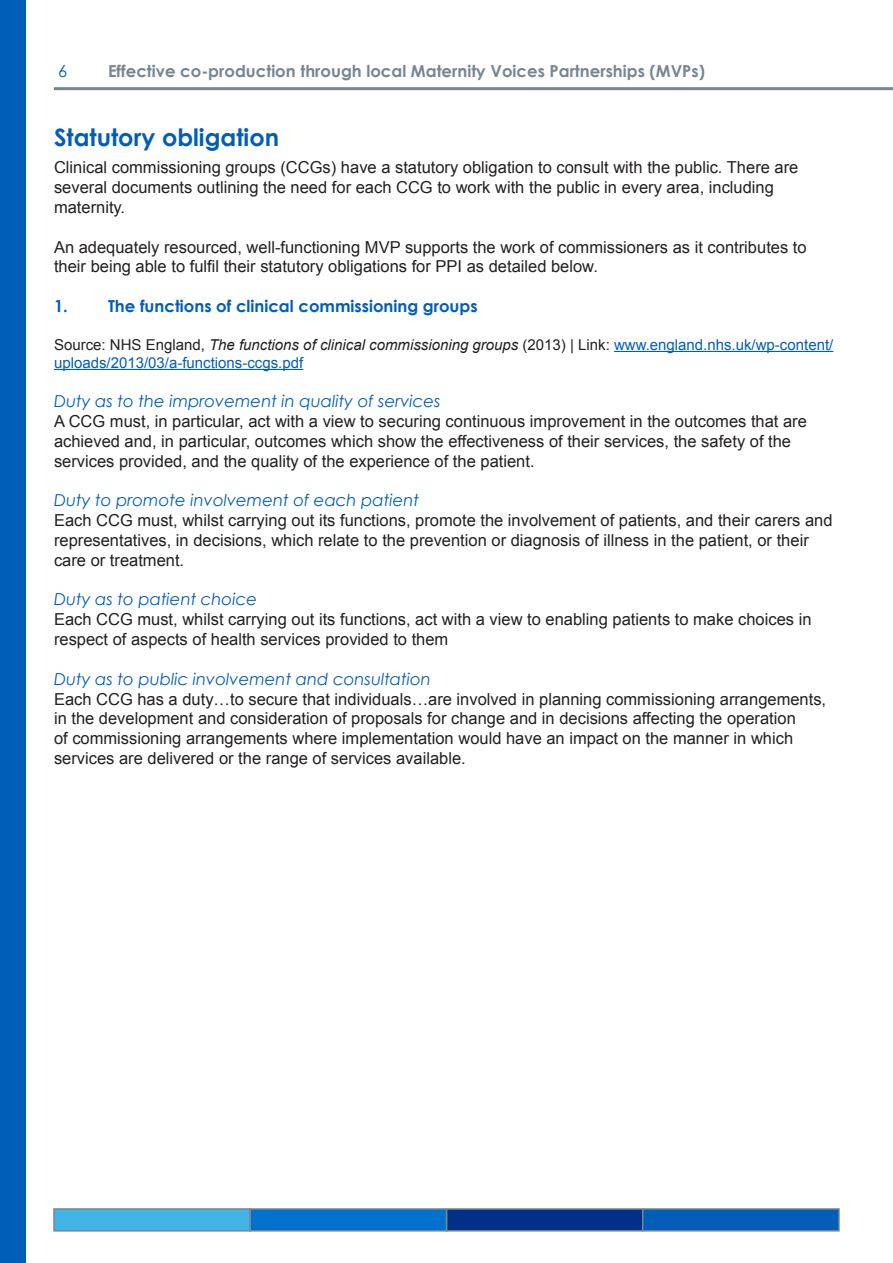
<style>
.page{position:relative;width:893px;height:1263px;background:#fff}
.page>*{position:absolute;margin:0;border:0;box-sizing:border-box;transform-origin:0 0}
.Heading_1{font:700 24px "Century Gothic";color:#005eb8}
.Body_copy{font:16.5px/19.8px "Arial";color:#231f20}
.Heading_3{font:italic 16.5px "Century Gothic";color:#005eb8}
.t1{font:700 16.5px "Century Gothic";color:#768692}
.Heading_2_copy{font:700 16.5px "Century Gothic";color:#005eb8}
.t2{font:16.5px "Century Gothic";color:#005eb8}
.Body_copy-2{font:15px/18px "Arial";color:#005eb8}
.s1{color:#231f20}
.s2{font-style:italic;color:#231f20}
</style>
<div class="page">
<div style="left:0;top:0;width:26px;height:1263px;background:#005eb8"></div>
<hr style="left:54px;top:87px;width:839px;height:3px;background:#768692">
<div style="left:53px;top:1208px;width:198px;height:23px;background:#41b6e6;border:2px solid #768692"></div>
<div style="left:446px;top:1208px;width:197px;height:23px;background:#003087;border:2px solid #768692"></div>
<div style="left:249px;top:1208px;width:198px;height:23px;background:#0072ce;border:2px solid #768692"></div>
<div style="left:642px;top:1208px;width:198px;height:23px;background:#005eb8;border:2px solid #768692"></div>
<svg style="left:106px;top:87px;width:601px;height:4px"></svg>
<hr style="left:614px;top:351px;width:219px;height:1px;background:#005eb8">
<hr style="left:54px;top:369px;width:249px;height:1px;background:#005eb8">
<p class="t2" style="left:58px;top:59px;width:11px">6</p>
<p class="t1" style="left:108px;top:58px;width:598px">Effective co-production through local Maternity Voices Partnerships (MVPs)</p>
<p class="Heading_1" style="left:54px;top:119px;width:227px">Statutory obligation</p>
<p class="Body_copy" style="left:54px;top:158px;width:746px">Clinical commissioning groups (CCGs) have a statutory obligation to consult with the public. There are several documents outlining the need for each CCG to work with the public in every area, including maternity.</p>
<p class="Body_copy" style="left:54px;top:237px;width:754px">An adequately resourced, well-functioning MVP supports the work of commissioners as it contributes to their being able to fulfil their statutory obligations for PPI as detailed below.</p>
<p class="Heading_2_copy" style="left:54px;top:293px;width:15px">1.</p>
<p class="Heading_2_copy" style="left:108px;top:293px;width:371px">The functions of clinical commissioning groups</p>
<p class="Body_copy-2" style="left:54px;top:336px;width:781px"><span class="s1">Source: NHS England,</span> <span class="s2">The functions of clinical commissioning groups</span> <span class="s1">(2013) | Link:</span> www.england.nhs.uk/wp-content/ uploads/2013/03/a-functions-ccgs.pdf</p>
<p class="Heading_3" style="left:54px;top:390px;width:388px">Duty as to the improvement in quality of services</p>
<p class="Body_copy" style="left:54px;top:412px;width:754px">A CCG must, in particular, act with a view to securing continuous improvement in the outcomes that are achieved and, in particular, outcomes which show the effectiveness of their services, the safety of the services provided, and the quality of the experience of the patient.</p>
<p class="Heading_3" style="left:54px;top:489px;width:367px">Duty to promote involvement of each patient</p>
<p class="Body_copy" style="left:54px;top:511px;width:780px">Each CCG must, whilst carrying out its functions, promote the involvement of patients, and their carers and representatives, in decisions, which relate to the prevention or diagnosis of illness in the patient, or their care or treatment.</p>
<p class="Heading_3" style="left:54px;top:588px;width:205px">Duty as to patient choice</p>
<p class="Body_copy" style="left:54px;top:610px;width:759px">Each CCG must, whilst carrying out its functions, act with a view to enabling patients to make choices in respect of aspects of health services provided to them</p>
<p class="Heading_3" style="left:54px;top:667px;width:378px">Duty as to public involvement and consultation</p>
<p class="Body_copy" style="left:54px;top:689px;width:774px">Each CCG has a duty…to secure that individuals…are involved in planning commissioning arrangements, in the development and consideration of proposals for change and in decisions affecting the operation<br>of commissioning arrangements where implementation would have an impact on the manner in which services are delivered or the range of services available.</p>
</div>
